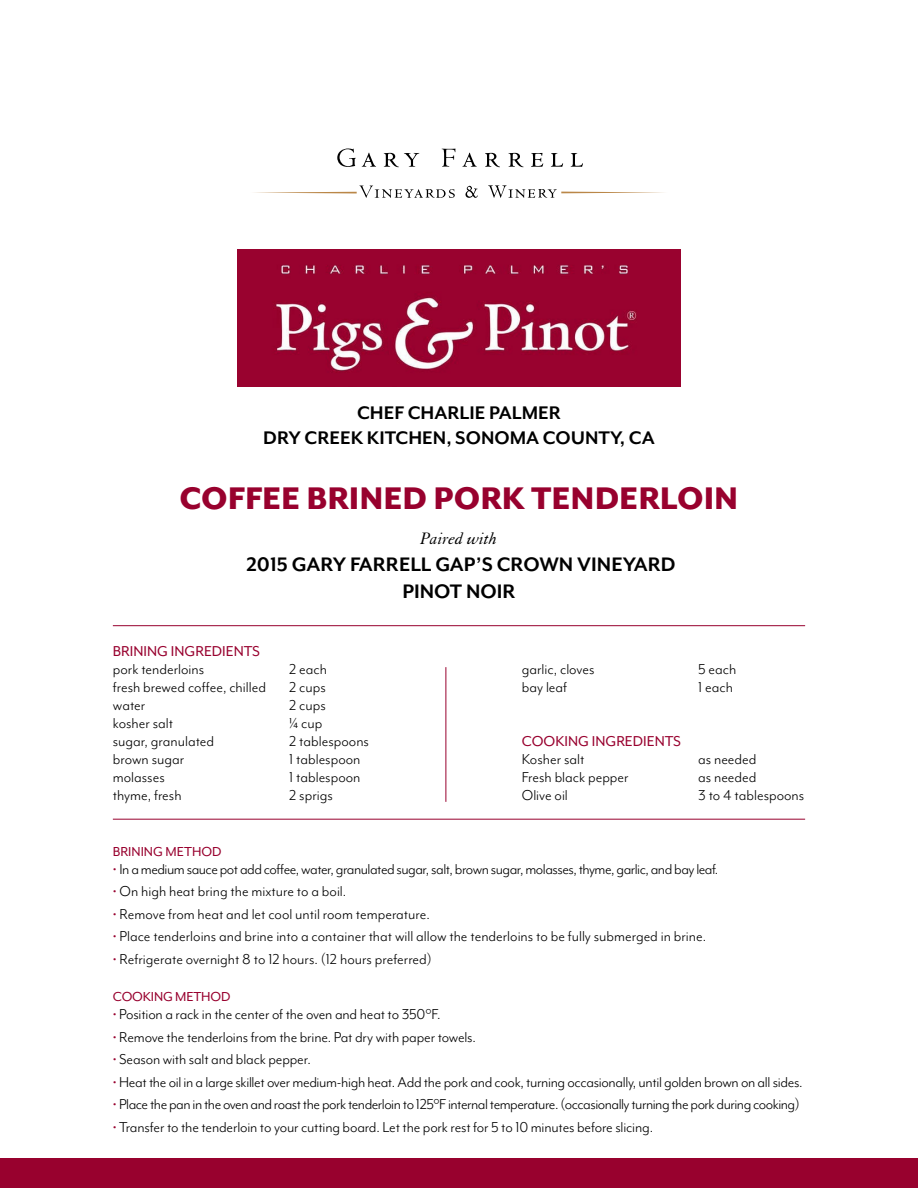
<style>
.page{position:relative;width:918px;height:1188px;background:#fff}
.page>*{position:absolute;margin:0;border:0;box-sizing:border-box;transform-origin:0 0}
.t1{font:800 36px "Mr Eaves Mod OT";color:#98012e}
.t2{font:700 22.5px/27px "Mr Eaves Mod OT";color:#000;text-align:center}
.t3{font:700 21px/25.2px "Mr Eaves Mod OT";color:#000;text-align:center}
.t4{font:italic 18px "Granjon";color:#000}
.t5{font:16.5px "Mr Eaves Mod OT";letter-spacing:-.01em;color:#000}
.t6{font:16.5px "Mr Eaves Mod OT";letter-spacing:-.03em;color:#000}
.t7{font:16.5px "Mr Eaves Mod OT";color:#98012e}
.t8{font:15px "Mr Eaves Mod OT";letter-spacing:-.005em;color:#98012e}
.s1{color:#98012e}
</style>
<div class="page">
<img style="left:237px;top:250px;width:444px;height:136px">
<svg style="left:337px;top:149px;width:19px;height:18px"></svg>
<svg style="left:362px;top:153px;width:14px;height:14px"></svg>
<svg style="left:384px;top:153px;width:35px;height:14px"></svg>
<svg style="left:442px;top:149px;width:13px;height:18px"></svg>
<svg style="left:462px;top:153px;width:15px;height:14px"></svg>
<svg style="left:485px;top:153px;width:15px;height:14px"></svg>
<svg style="left:509px;top:153px;width:14px;height:14px"></svg>
<svg style="left:531px;top:153px;width:12px;height:14px"></svg>
<svg style="left:551px;top:153px;width:12px;height:14px"></svg>
<svg style="left:571px;top:153px;width:12px;height:14px"></svg>
<svg style="left:254px;top:186px;width:201px;height:12px"></svg>
<svg style="left:465px;top:186px;width:13px;height:12px"></svg>
<svg style="left:488px;top:185px;width:176px;height:13px"></svg>
<div style="left:0;top:1159px;width:918px;height:29px;background:#98012e"></div>
<hr style="left:113px;top:819px;width:692px;height:1px;background:#98012e">
<hr style="left:113px;top:625px;width:692px;height:1px;background:#98012e">
<hr style="left:446px;top:667px;width:1px;height:135px;background:#98012e">
<p class="t3" style="left:263px;top:400px;width:393px">CHEF CHARLIE PALMER<br>DRY CREEK KITCHEN, SONOMA COUNTY, CA</p>
<h1 class="t1" style="left:180px;top:479px;width:560px">COFFEE BRINED PORK TENDERLOIN</h1>
<p class="t4" style="left:420px;top:529px;width:79px">Paired with</p>
<h2 class="t2" style="left:246px;top:551px;width:431px">2015 GARY FARRELL GAP’S CROWN VINEYARD<br>PINOT NOIR</h2>
<p class="t7" style="left:113px;top:642px;width:149px">BRINING INGREDIENTS</p>
<p class="t5" style="left:113px;top:660px;width:93px">pork tenderloins</p>
<p class="t5" style="left:289px;top:660px;width:39px">2 each</p>
<p class="t5" style="left:113px;top:678px;width:155px">fresh brewed coffee, chilled</p>
<p class="t5" style="left:289px;top:678px;width:38px">2 cups</p>
<p class="t5" style="left:113px;top:696px;width:34px">water</p>
<p class="t5" style="left:289px;top:696px;width:38px">2 cups</p>
<p class="t5" style="left:113px;top:714px;width:62px">kosher salt</p>
<p class="t5" style="left:289px;top:714px;width:35px">¼ cup</p>
<p class="t5" style="left:113px;top:732px;width:103px">sugar, granulated</p>
<p class="t5" style="left:289px;top:732px;width:81px">2 tablespoons</p>
<p class="t5" style="left:113px;top:750px;width:73px">brown sugar</p>
<p class="t5" style="left:289px;top:750px;width:73px">1 tablespoon</p>
<p class="t5" style="left:113px;top:768px;width:53px">molasses</p>
<p class="t5" style="left:289px;top:768px;width:73px">1 tablespoon</p>
<p class="t5" style="left:113px;top:786px;width:70px">thyme, fresh</p>
<p class="t5" style="left:289px;top:786px;width:45px">2 sprigs</p>
<p class="t5" style="left:522px;top:660px;width:74px">garlic, cloves</p>
<p class="t5" style="left:698px;top:660px;width:40px">5 each</p>
<p class="t5" style="left:522px;top:678px;width:47px">bay leaf</p>
<p class="t5" style="left:698px;top:678px;width:36px">1 each</p>
<p class="t7" style="left:522px;top:732px;width:161px">COOKING INGREDIENTS</p>
<p class="t5" style="left:522px;top:750px;width:64px">Kosher salt</p>
<p class="t5" style="left:698px;top:750px;width:60px">as needed</p>
<p class="t5" style="left:522px;top:768px;width:108px">Fresh black pepper</p>
<p class="t5" style="left:698px;top:768px;width:60px">as needed</p>
<p class="t5" style="left:522px;top:786px;width:48px">Olive oil</p>
<p class="t5" style="left:698px;top:786px;width:108px">3 to 4 tablespoons</p>
<p class="t8" style="left:113px;top:843px;width:110px">BRINING METHOD</p>
<p class="t6" style="left:113px;top:860px;width:607px"><span class="s1">•</span> In a medium sauce pot add coffee, water, granulated sugar, salt, brown sugar, molasses, thyme, garlic, and bay leaf.</p>
<p class="t5" style="left:113px;top:882px;width:235px"><span class="s1">•</span> On high heat bring the mixture to a boil.</p>
<p class="t5" style="left:113px;top:905px;width:319px"><span class="s1">•</span> Remove from heat and let cool until room temperature.</p>
<p class="t5" style="left:113px;top:927px;width:595px"><span class="s1">•</span> Place tenderloins and brine into a container that will allow the tenderloins to be fully submerged in brine.</p>
<p class="t5" style="left:113px;top:950px;width:321px"><span class="s1">•</span> Refrigerate overnight 8 to 12 hours. (12 hours preferred)</p>
<p class="t8" style="left:113px;top:989px;width:119px">COOKING METHOD</p>
<p class="t5" style="left:113px;top:1005px;width:329px"><span class="s1">•</span> Position a rack in the center of the oven and heat to 350°F.</p>
<p class="t5" style="left:113px;top:1028px;width:365px"><span class="s1">•</span> Remove the tenderloins from the brine. Pat dry with paper towels.</p>
<p class="t5" style="left:113px;top:1050px;width:199px"><span class="s1">•</span> Season with salt and black pepper.</p>
<p class="t5" style="left:113px;top:1073px;width:691px"><span class="s1">•</span> Heat the oil in a large skillet over medium-high heat. Add the pork and cook, turning occasionally, until golden brown on all sides.</p>
<p class="t6" style="left:113px;top:1095px;width:688px"><span class="s1">•</span> Place the pan in the oven and roast the pork tenderloin to 125°F internal temperature. (occasionally turning the pork during cooking)</p>
<p class="t5" style="left:113px;top:1118px;width:542px"><span class="s1">•</span> Transfer to the tenderloin to your cutting board. Let the pork rest for 5 to 10 minutes before slicing.</p>
</div>
